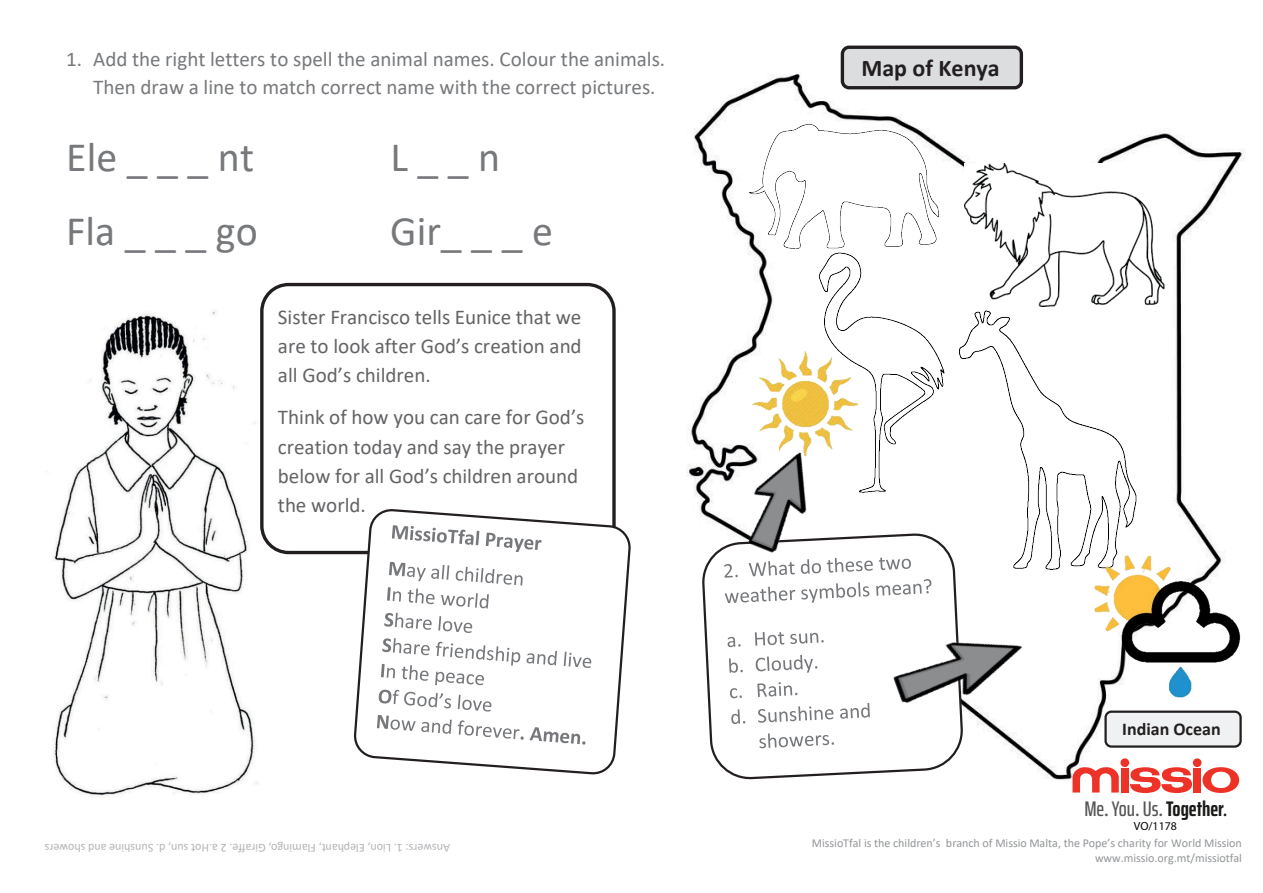
<style>
.page{position:relative;width:1263px;height:893px;background:#fff}
.page>*{position:absolute;margin:0;border:0;box-sizing:border-box;transform-origin:0 0}
.t1{font:42px "Calibri";color:#76787b}
.t2{font:700 24px "Calibri";color:#231f20}
.t3{font:700 extra-condensed 21.15px "Saira";color:#1a1b18}
.t4{font:21px/29.4px "Calibri";color:#636366;text-align:justify}
.t5{font:21px/27.8px "Calibri";color:#76787b}
.t6{font:700 18px "Calibri";color:#231f20}
.t7{font:12px/14.5px "Calibri";letter-spacing:-.005em;color:#939598;text-align:right}
.t8{font:12px "Calibri";letter-spacing:-.005em;color:#b2b3b7}
.t9{font:11.85px "Myriad Pro";color:#040505}
.s1{font-weight:500;color:#545554}
.s2{font-family:"Myriad Pro";font-weight:400;font-stretch:normal;color:#545554}
.s3{font-family:"Myriad Pro";font-weight:400;font-stretch:normal}
</style>
<div class="page">
<img style="left:47px;top:311px;width:210px;height:486px">
<div style="left:260px;top:283px;width:356px;height:271px;border:3px solid #231f20;border-radius:27px"></div>
<svg style="left:354px;top:509px;width:262px;height:265px"></svg>
<img style="left:363px;top:518px;width:268px;height:250px">
<svg style="left:392px;top:525px;width:87px;height:20px"></svg>
<svg style="left:486px;top:533px;width:55px;height:19px"></svg>
<svg style="left:377px;top:562px;width:214px;height:183px"></svg>
<img style="left:687px;top:54px;width:559px;height:739px">
<img style="left:964px;top:163px;width:207px;height:143px">
<img style="left:740px;top:107px;width:207px;height:160px">
<img style="left:943px;top:299px;width:209px;height:283px">
<img style="left:780px;top:242px;width:202px;height:261px">
<img style="left:1094px;top:553px;width:146px;height:146px">
<img style="left:745px;top:343px;width:121px;height:122px">
<svg style="left:701px;top:531px;width:262px;height:250px"></svg>
<img style="left:712px;top:547px;width:244px;height:214px">
<svg style="left:724px;top:558px;width:207px;height:45px"></svg>
<svg style="left:728px;top:637px;width:13px;height:10px"></svg>
<svg style="left:755px;top:632px;width:69px;height:14px"></svg>
<svg style="left:729px;top:658px;width:14px;height:15px"></svg>
<svg style="left:756px;top:655px;width:61px;height:18px"></svg>
<svg style="left:730px;top:688px;width:12px;height:10px"></svg>
<svg style="left:757px;top:682px;width:40px;height:15px"></svg>
<svg style="left:731px;top:709px;width:14px;height:15px"></svg>
<svg style="left:758px;top:703px;width:109px;height:20px"></svg>
<svg style="left:759px;top:733px;width:75px;height:15px"></svg>
<img style="left:725px;top:422px;width:111px;height:153px">
<img style="left:867px;top:607px;width:187px;height:121px">
<div style="left:841px;top:46px;width:182px;height:43px;background:#dcdddf;border:3px solid #231f20;border-radius:7px"></div>
<div style="left:1104px;top:711px;width:138px;height:37px;background:#f0f1f2;border:2px solid #231f20;border-radius:6px"></div>
<div style="left:1121px;top:768px;width:8px;height:25px;background:#ed3228"></div>
<svg style="left:1130px;top:767px;width:62px;height:26px"></svg>
<svg style="left:1202px;top:767px;width:37px;height:26px"></svg>
<div style="left:1120px;top:758px;width:9px;height:9px;background:#ed3228;border-radius:50%"></div>
<div style="left:1193px;top:758px;width:8px;height:9px;background:#ed3228;border-radius:50%"></div>
<div style="left:1193px;top:768px;width:8px;height:24px;background:#ed3228"></div>
<svg style="left:1072px;top:767px;width:47px;height:26px"></svg>
<p class="t5" style="left:93px;top:45px;width:573px;text-indent:-27px">1. Add the right letters to spell the animal names. Colour the animals.<br>Then draw a line to match correct name with the correct pictures.</p>
<h1 class="t1" style="left:66px;top:128px;width:189px">Ele _ _ _ nt</h1>
<h1 class="t1" style="left:390px;top:128px;width:111px">L _ _ n</h1>
<h1 class="t1" style="left:66px;top:202px;width:193px">Fla _ _ _ go</h1>
<h1 class="t1" style="left:390px;top:202px;width:164px">Gir_ _ _ e</h1>
<p class="t4" style="left:278px;top:301px;width:305px">Sister Francisco tells Eunice that we are to look after God’s creation and all God’s children.</p>
<p class="t4" style="left:278px;top:402px;width:308px;text-align:left">Think of how you can care for God’s creation today and say the prayer below for all God’s children around the world.</p>
<p class="t8" style="left:450px;top:857px;width:407px;rotate:-180deg">Answers: 1. Lion, Elephant, Flamingo, Giraffe. 2 a.Hot sun, d. Sunshine and showers</p>
<p class="t2" style="left:861px;top:51px;width:140px">Map of Kenya</p>
<p class="t6" style="left:1122px;top:716px;width:100px">Indian Ocean</p>
<p class="t3" style="left:1084px;top:792px;width:144px"><span class="s1">Me</span><span class="s2">.</span> <span class="s1">You</span><span class="s2">.</span> <span class="s1">Us</span><span class="s2">.</span> Together<span class="s3">.</span></p>
<p class="t9" style="left:1134px;top:819px;width:45px">VO/1178</p>
<p class="t7" style="left:812px;top:836px;width:431px">MissioTfal is the children’s branch of Missio Malta, the Pope’s charity for World Mission www.missio.org.mt/missiotfal</p>
</div>
